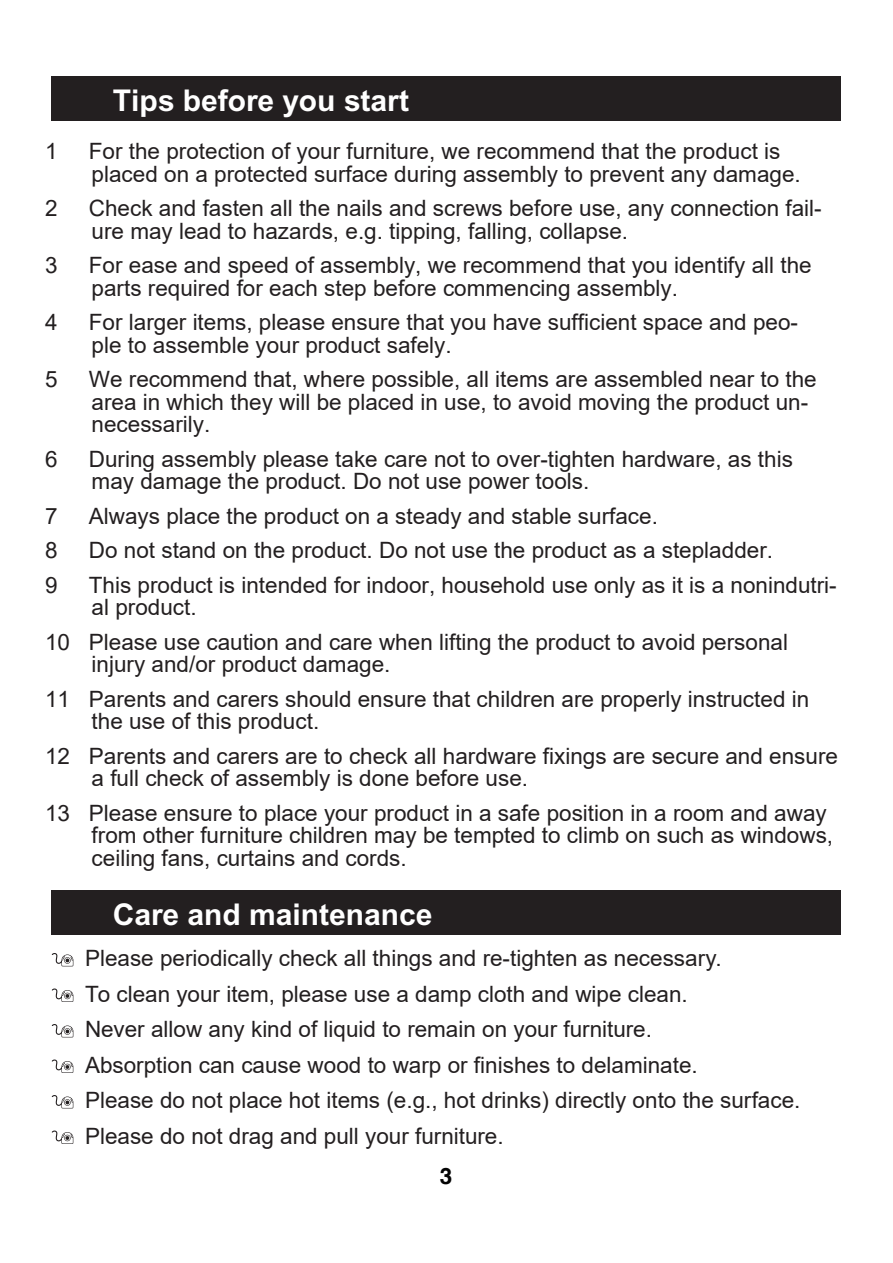
<style>
.page{position:relative;width:893px;height:1263px;background:#fff}
.page>*{position:absolute;margin:0;border:0;box-sizing:border-box;transform-origin:0 0}
.t1{font:700 30px "Arial";color:#fff}
.t2{font:22.5px/22.5px "Arial";color:#231f20}
.t3{font:700 22.5px "Helvetica";color:#030303}
</style>
<div class="page">
<div style="left:51px;top:77px;width:790px;height:44px;background:#231f20"></div>
<div style="left:51px;top:890px;width:790px;height:45px;background:#231f20"></div>
<svg style="left:52px;top:953px;width:21px;height:13px"></svg>
<svg style="left:52px;top:988px;width:21px;height:14px"></svg>
<svg style="left:52px;top:1024px;width:21px;height:13px"></svg>
<svg style="left:52px;top:1059px;width:21px;height:14px"></svg>
<svg style="left:52px;top:1095px;width:21px;height:13px"></svg>
<svg style="left:52px;top:1130px;width:21px;height:14px"></svg>
<h1 class="t1" style="left:113px;top:83px;width:298px">Tips before you start</h1>
<p class="t2" style="left:45px;top:140px;width:14px">1</p>
<p class="t2" style="left:89px;top:140px;width:713px">For the protection of your furniture, we recommend that the product is placed on a protected surface during assembly to prevent any damage.</p>
<p class="t2" style="left:45px;top:197px;width:14px">2</p>
<p class="t2" style="left:89px;top:197px;width:734px">Check and fasten all the nails and screws before use, any connection fail&shy;ure may lead to hazards, e.g. tipping, falling, collapse.</p>
<p class="t2" style="left:45px;top:254px;width:14px">3</p>
<p class="t2" style="left:89px;top:254px;width:724px">For ease and speed of assembly, we recommend that you identify all the parts required for each step before commencing assembly.</p>
<p class="t2" style="left:45px;top:311px;width:14px">4</p>
<p class="t2" style="left:89px;top:311px;width:711px">For larger items, please ensure that you have sufficient space and peo&shy;ple to assemble your product safely.</p>
<p class="t2" style="left:45px;top:368px;width:14px">5</p>
<p class="t2" style="left:89px;top:368px;width:729px">We recommend that, where possible, all items are assembled near to the area in which they will be placed in use, to avoid moving the product un&shy;necessarily.</p>
<p class="t2" style="left:45px;top:447px;width:14px">6</p>
<p class="t2" style="left:89px;top:447px;width:706px">During assembly please take care not to over-tighten hardware, as this may damage the product. Do not use power tools.</p>
<p class="t2" style="left:45px;top:504px;width:14px">7</p>
<p class="t2" style="left:89px;top:504px;width:571px">Always place the product on a steady and stable surface.</p>
<p class="t2" style="left:45px;top:539px;width:14px">8</p>
<p class="t2" style="left:89px;top:539px;width:686px">Do not stand on the product. Do not use the product as a stepladder.</p>
<p class="t2" style="left:45px;top:573px;width:14px">9</p>
<p class="t2" style="left:89px;top:573px;width:749px">This product is intended for indoor, household use only as it is a nonindutri&shy;al product.</p>
<p class="t2" style="left:92px;top:630px;width:698px;text-indent:-47px">10 Please use caution and care when lifting the product to avoid personal injury and/or product damage.</p>
<p class="t2" style="left:92px;top:687px;width:719px;text-indent:-47px">11 Parents and carers should ensure that children are properly instructed in the use of this product.</p>
<p class="t2" style="left:92px;top:744px;width:748px;text-indent:-47px">12 Parents and carers are to check all hardware fixings are secure and ensure a full check of assembly is done before use.</p>
<p class="t2" style="left:92px;top:801px;width:743px;text-indent:-47px">13 Please ensure to place your product in a safe position in a room and away from other furniture children may be tempted to climb on such as windows, ceiling fans, curtains and cords.</p>
<h1 class="t1" style="left:113px;top:896px;width:321px">Care and maintenance</h1>
<p class="t2" style="left:85px;top:940px;width:717px;line-height:35.5px">Please periodically check all things and re-tighten as necessary.<br>To clean your item, please use a damp cloth and wipe clean.<br>Never allow any kind of liquid to remain on your furniture.<br>Absorption can cause wood to warp or finishes to delaminate.<br>Please do not place hot items (e.g., hot drinks) directly onto the surface.<br>Please do not drag and pull your furniture.</p>
<p class="t3" style="left:440px;top:1162px;width:14px">3</p>
</div>
